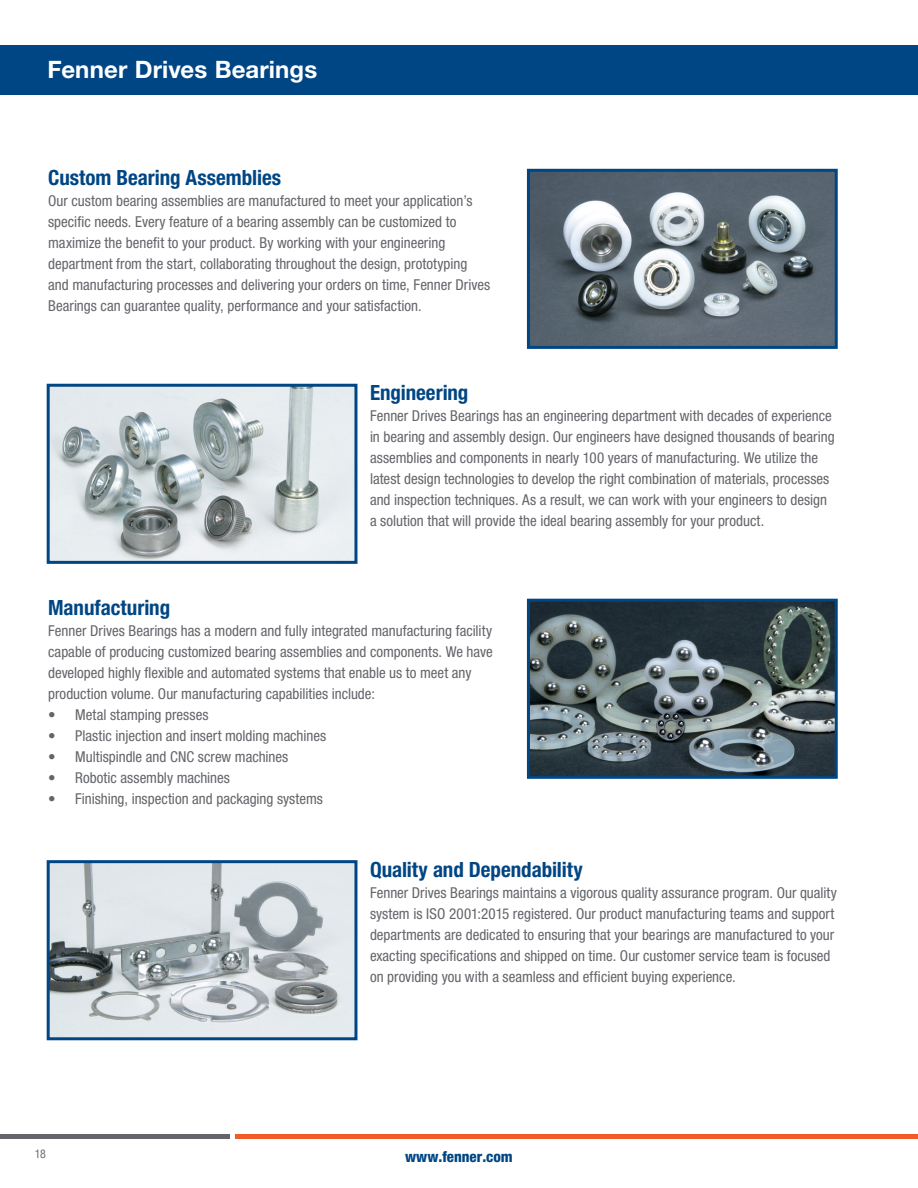
<style>
.page{position:relative;width:918px;height:1188px;background:#fff}
.page>*{position:absolute;margin:0;border:0;box-sizing:border-box;transform-origin:0 0}
.t1{font:700 24px "Helvetica Neue LT Std";letter-spacing:.005em;color:#fff}
.t2{font:700 condensed 21px "Helvetica Neue LT Std";color:#004684}
.t3{font:condensed 15px/21px "Helvetica Neue LT Std";color:#63656a}
.t4{font:800 condensed 15px "Helvetica Neue LT Std";color:#004684}
.t5{font:condensed 12px "Helvetica Neue LT Std";color:#6c6d70}
</style>
<div class="page">
<div style="left:0;top:45px;width:918px;height:49px;background:#004684"></div>
<hr style="left:0;top:1134px;width:230px;height:4px;background:#63656a">
<hr style="left:235px;top:1134px;width:683px;height:4px;background:#f15b2a">
<img style="left:531px;top:173px;width:303px;height:172px">
<div style="left:527px;top:169px;width:311px;height:180px;border:3px solid #004684"></div>
<img style="left:51px;top:388px;width:302px;height:172px">
<div style="left:47px;top:384px;width:310px;height:180px;border:3px solid #004684"></div>
<img style="left:531px;top:603px;width:303px;height:172px">
<div style="left:527px;top:599px;width:311px;height:180px;border:3px solid #004684"></div>
<img style="left:51px;top:864px;width:302px;height:172px">
<div style="left:47px;top:860px;width:310px;height:180px;border:3px solid #004684"></div>
<p class="t1" style="left:47px;top:55px;width:271px">Fenner Drives Bearings</p>
<p class="t2" style="left:48px;top:165px;width:234px">Custom Bearing Assemblies</p>
<p class="t3" style="left:48px;top:190px;width:444px">Our custom bearing assemblies are manufactured to meet your application’s specific needs. Every feature of a bearing assembly can be customized to maximize the benefit to your product. By working with your engineering department from the start, collaborating throughout the design, prototyping and manufacturing processes and delivering your orders on time, Fenner Drives Bearings can guarantee quality, performance and your satisfaction.</p>
<p class="t2" style="left:370px;top:380px;width:100px">Engineering</p>
<p class="t3" style="left:370px;top:405px;width:466px">Fenner Drives Bearings has an engineering department with decades of experience in bearing and assembly design. Our engineers have designed thousands of bearing assemblies and components in nearly 100 years of manufacturing. We utilize the latest design technologies to develop the right combination of materials, processes and inspection techniques. As a result, we can work with your engineers to design a solution that will provide the ideal bearing assembly for your product.</p>
<p class="t2" style="left:48px;top:595px;width:123px">Manufacturing</p>
<p class="t3" style="left:48px;top:620px;width:446px">Fenner Drives Bearings has a modern and fully integrated manufacturing facility capable of producing customized bearing assemblies and components. We have developed highly flexible and automated systems that enable us to meet any production volume. Our manufacturing capabilities include:</p>
<p class="t3" style="left:48px;top:704px;width:162px">• Metal stamping presses</p>
<p class="t3" style="left:48px;top:725px;width:280px">• Plastic injection and insert molding machines</p>
<p class="t3" style="left:48px;top:746px;width:242px">• Multispindle and CNC screw machines</p>
<p class="t3" style="left:48px;top:767px;width:183px">• Robotic assembly machines</p>
<p class="t3" style="left:48px;top:788px;width:276px">• Finishing, inspection and packaging systems</p>
<p class="t2" style="left:370px;top:856px;width:214px">Quality and Dependability</p>
<p class="t3" style="left:370px;top:882px;width:468px">Fenner Drives Bearings maintains a vigorous quality assurance program. Our quality system is ISO 2001:2015 registered. Our product manufacturing teams and support departments are dedicated to ensuring that your bearings are manufactured to your exacting specifications and shipped on time. Our customer service team is focused on providing you with a seamless and efficient buying experience.</p>
<p class="t5" style="left:35px;top:1146px;width:13px">18</p>
<p class="t4" style="left:405px;top:1147px;width:109px">www.fenner.com</p>
</div>
